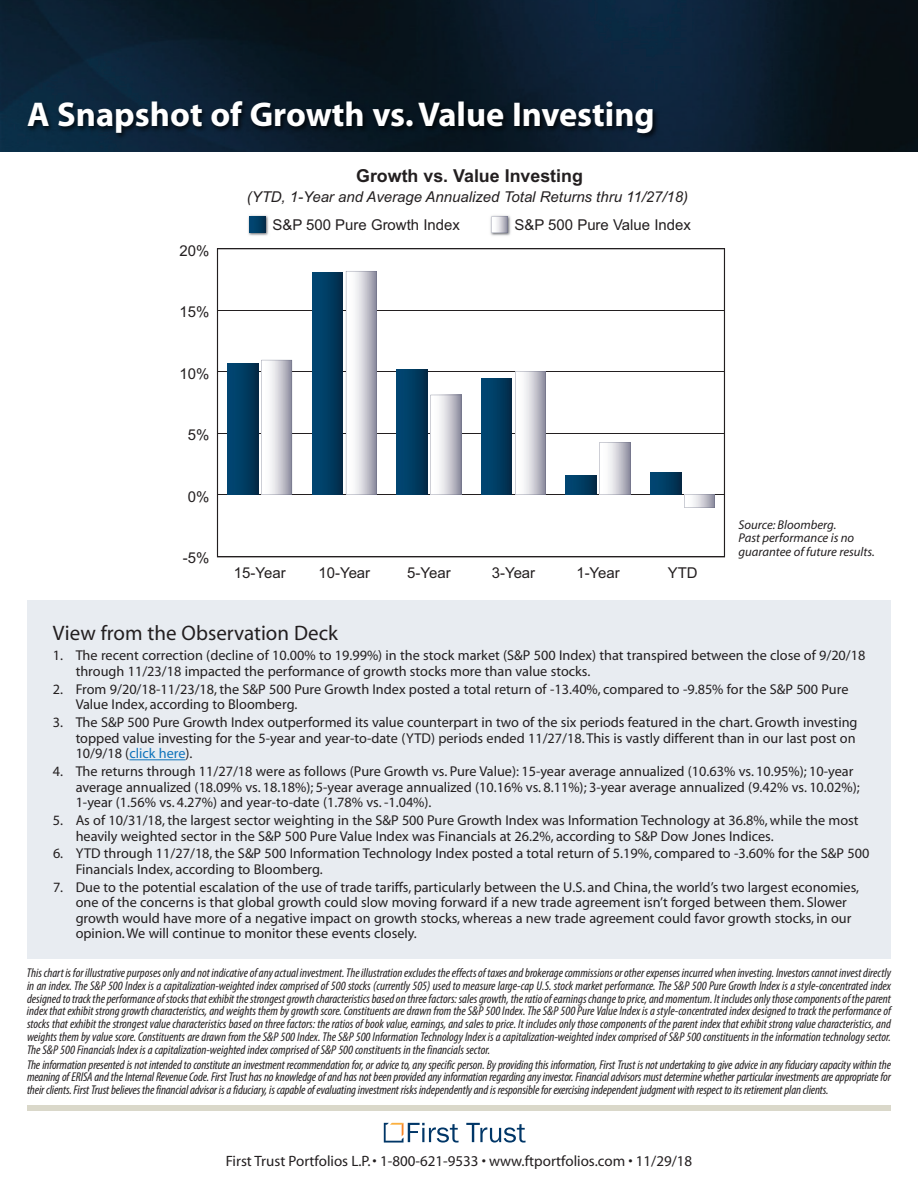
<style>
.page{position:relative;width:918px;height:1188px;background:#fff}
.page>*{position:absolute;margin:0;border:0;box-sizing:border-box;transform-origin:0 0}
.t1{font:700 34.5px "Myriad";color:#fff}
.t2{font:21px "Myriad";color:#231f20}
.t3{font:700 17.85px "Arial";color:#231f20}
.t4{font:15px "Arial";color:#231f20}
.t5{font:15px "Myriad";color:#231f20}
.t6{font:italic 15px "Arial";color:#231f20}
.t7{font:14.25px/15.6px "Myriad";color:#231f20}
.t8{font:italic condensed 12.75px/12.8px "Myriad Pro";color:#231f20;text-align:justify}
.t9{font:italic 12.75px/13.5px "Myriad";color:#231f20}
.s1{color:#1074bc}
</style>
<div class="page">
<img style="left:248px;top:215px;width:21px;height:21px">
<svg style="left:250px;top:217px;width:16px;height:16px"></svg>
<img style="left:490px;top:215px;width:21px;height:21px">
<svg style="left:491px;top:217px;width:17px;height:16px"></svg>
<svg style="left:217px;top:248px;width:508px;height:309px"></svg>
<div style="left:27px;top:601px;width:864px;height:358px;background:#e8ecf1"></div>
<img style="left:0;top:0;width:918px;height:152px">
<svg style="left:466px;top:1123px;width:60px;height:20px"></svg>
<svg style="left:384px;top:1123px;width:75px;height:20px"></svg>
<div style="left:27px;top:1105px;width:864px;height:6px;background:#dad8ca"></div>
<img style="left:21px;top:45px;width:779px;height:100px">
<hr style="left:129px;top:759px;width:57px;height:1px;background:#1074bc">
<h1 class="t1" style="left:27px;top:101px;width:629px">A Snapshot of Growth vs.Value Investing</h1>
<h3 class="t3" style="left:356px;top:163px;width:228px">Growth vs. Value Investing</h3>
<p class="t6" style="left:247px;top:187px;width:443px">(YTD, 1-Year and Average Annualized Total Returns thru 11/27/18)</p>
<p class="t4" style="left:180px;top:240px;width:31px">20%</p>
<p class="t4" style="left:180px;top:302px;width:31px">15%</p>
<p class="t4" style="left:180px;top:363px;width:31px">10%</p>
<p class="t4" style="left:188px;top:425px;width:23px">5%</p>
<p class="t4" style="left:188px;top:486px;width:23px">0%</p>
<p class="t4" style="left:183px;top:548px;width:28px">-5%</p>
<p class="t4" style="left:272px;top:214px;width:189px">S&amp;P 500 Pure Growth Index</p>
<p class="t4" style="left:514px;top:214px;width:178px">S&amp;P 500 Pure Value Index</p>
<p class="t4" style="left:234px;top:562px;width:53px">15-Year</p>
<p class="t4" style="left:318px;top:562px;width:53px">10-Year</p>
<p class="t4" style="left:407px;top:562px;width:45px">5-Year</p>
<p class="t4" style="left:492px;top:562px;width:45px">3-Year</p>
<p class="t4" style="left:576px;top:562px;width:45px">1-Year</p>
<p class="t4" style="left:668px;top:562px;width:31px">YTD</p>
<p class="t9" style="left:739px;top:519px;width:138px">Source: Bloomberg.<br>Past performance is no guarantee of future results.</p>
<h2 class="t2" style="left:53px;top:625px;width:286px">View from the Observation Deck</h2>
<p class="t7" style="left:76px;top:649px;width:791px;text-indent:-23px">1. The recent correction (decline of 10.00% to 19.99%) in the stock market (S&amp;P 500 Index) that transpired between the close of 9/20/18 through 11/23/18 impacted the performance of growth stocks more than value stocks.</p>
<p class="t7" style="left:76px;top:682px;width:774px;text-indent:-23px">2. From 9/20/18-11/23/18, the S&amp;P 500 Pure Growth Index posted a total return of -13.40%, compared to -9.85% for the S&amp;P 500 Pure<br>Value Index, according to Bloomberg.</p>
<p class="t7" style="left:76px;top:716px;width:783px;text-indent:-23px">3. The S&amp;P 500 Pure Growth Index outperformed its value counterpart in two of the six periods featured in the chart. Growth investing topped value investing for the 5-year and year-to-date (YTD) periods ended 11/27/18.This is vastly different than in our last post on<br>10/9/18 (<span class="s1">click here</span>).</p>
<p class="t7" style="left:76px;top:765px;width:786px;text-indent:-23px">4. The returns through 11/27/18 were as follows (Pure Growth vs. Pure Value): 15-year average annualized (10.63% vs. 10.95%); 10-year average annualized (18.09% vs. 18.18%); 5-year average annualized (10.16% vs. 8.11%); 3-year average annualized (9.42% vs. 10.02%);<br>1-year (1.56% vs. 4.27%) and year-to-date (1.78% vs. -1.04%).</p>
<p class="t7" style="left:76px;top:814px;width:784px;text-indent:-23px">5. As of 10/31/18, the largest sector weighting in the S&amp;P 500 Pure Growth Index was Information Technology at 36.8%, while the most heavily weighted sector in the S&amp;P 500 Pure Value Index was Financials at 26.2%, according to S&amp;P Dow Jones Indices.</p>
<p class="t7" style="left:76px;top:847px;width:795px;text-indent:-23px">6. YTD through 11/27/18, the S&amp;P 500 Information Technology Index posted a total return of 5.19%, compared to -3.60% for the S&amp;P 500<br>Financials Index, according to Bloomberg.</p>
<p class="t7" style="left:76px;top:880px;width:785px;text-indent:-23px">7. Due to the potential escalation of the use of trade tariffs, particularly between the U.S. and China, the world’s two largest economies, one of the concerns is that global growth could slow moving forward if a new trade agreement isn’t forged between them. Slower growth would have more of a negative impact on growth stocks, whereas a new trade agreement could favor growth stocks, in our opinion.We will continue to monitor these events closely.</p>
<p class="t8" style="left:27px;top:968px;width:866px">Thischart isfor illustrativepurposesonlyandnot indicativeofanyactual investment.Theillustrationexcludestheeffectsof taxesandbrokeragecommissionsorotherexpensesincurredwheninvesting. Investorscannot investdirectly in an index. The S&amp;P 500 Index is a capitalization-weighted index comprised of 500 stocks (currently 505) used to measure large-cap U.S. stock market performance. The S&amp;P 500 Pure Growth Index is a style-concentrated index designedtotracktheperformanceofstocksthatexhibit thestrongestgrowthcharacteristicsbasedonthreefactors:salesgrowth, theratioofearningschangetoprice,andmomentum. It includesonlythosecomponentsof theparent index that exhibit strong growth characteristics, and weights them by growth score. Constituents are drawn from the S&amp;P 500 Index. The S&amp;P 500 Pure Value Index is a style-concentrated index designed to track the performance of stocks that exhibit the strongest value characteristics based on three factors: the ratios of book value, earnings, and sales to price. It includes only those components of the parent index that exhibit strong value characteristics, and weights them by value score. Constituents are drawn from the S&amp;P 500 Index. The S&amp;P 500 Information Technology Index is a capitalization-weighted index comprised ofS&amp;P 500 constituents in the information technology sector.<br>The S&amp;P 500 Financials Index is a capitalization-weighted index comprised of S&amp;P 500 constituents in the financials sector.</p>
<p class="t8" style="left:27px;top:1059px;width:866px">The information presented is not intended to constitute an investment recommendation for, or advice to, any specific person. By providing this information, First Trust is not undertaking to give advice in any fiduciary capacity within the meaning of ERISA and the Internal Revenue Code. First Trust has no knowledge of and has not been provided any information regarding any investor. Financial advisors must determine whether particular investments are appropriate for theirclients.FirstTrustbelieves thefinancialadvisor isafiduciary, iscapableofevaluatinginvestment risks independentlyandis responsibleforexercisingindependent judgment withrespect toits retirementplanclients.</p>
<p class="t5" style="left:226px;top:1155px;width:468px">First Trust Portfolios L.P.• 1-800-621-9533 • www.ftportfolios.com • 11/29/18</p>
</div>
